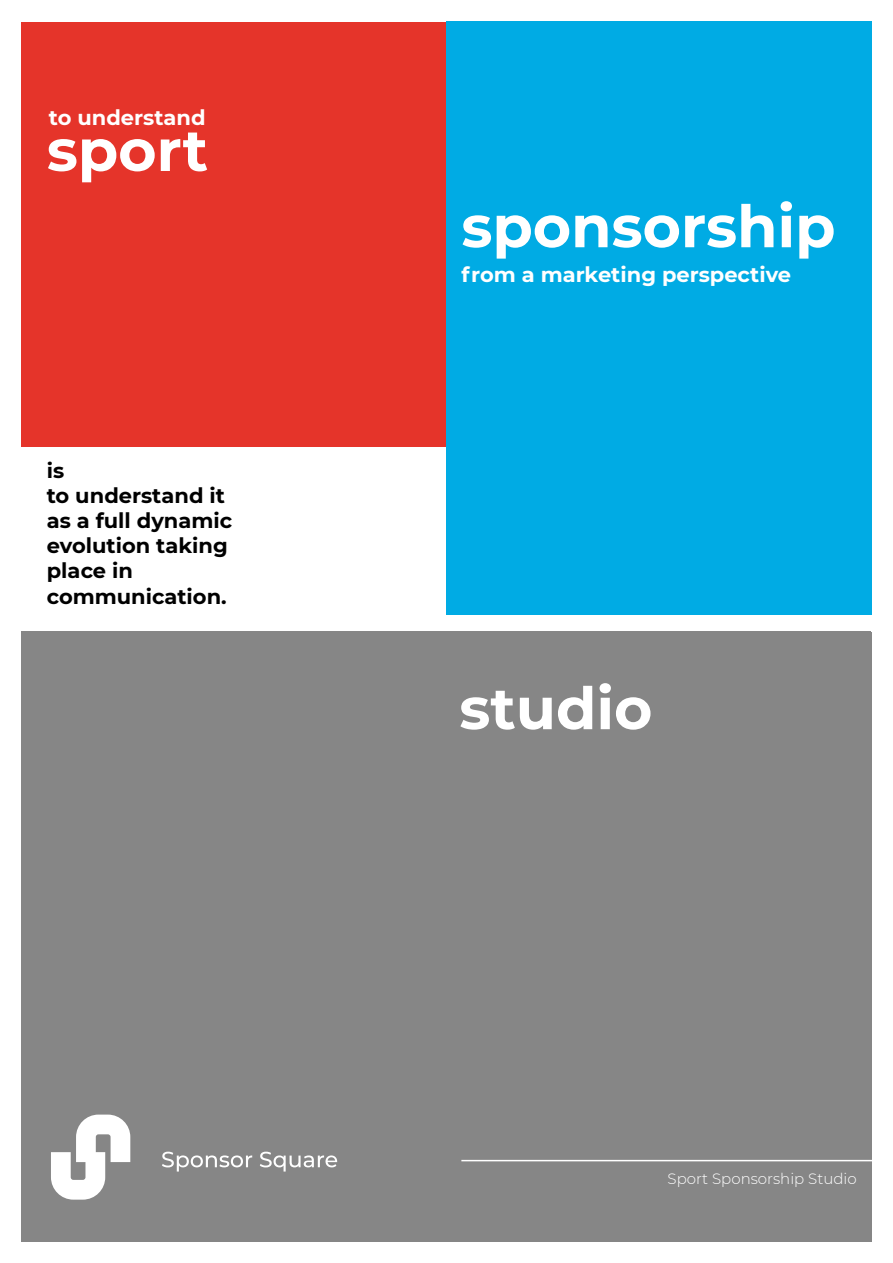
<style>
.page{position:relative;width:893px;height:1263px;background:#fff}
.page>*{position:absolute;margin:0;border:0;box-sizing:border-box;transform-origin:0 0}
.t1{font:700 58.5px "Montserrat";color:#fff}
.t2{font:700 21px/25.2px "Montserrat";color:#000}
.t3{font:700 21px "Montserrat";color:#fff}
.t4{font:300 15px "Montserrat";color:#fff}
</style>
<div class="page">
<div style="left:21px;top:631px;width:851px;height:611px;background:#868686"></div>
<div style="left:21px;top:21px;width:425px;height:425px;background:#e5342a"></div>
<svg style="left:162px;top:1152px;width:90px;height:19px"></svg>
<svg style="left:260px;top:1152px;width:77px;height:19px"></svg>
<svg style="left:51px;top:1114px;width:79px;height:85px"></svg>
<hr style="left:461px;top:1160px;width:413px;height:1px;background:#fff">
<div style="left:446px;top:21px;width:426px;height:593px;background:#00abe4"></div>
<p class="t3" style="left:49px;top:102px;width:158px">to understand</p>
<h1 class="t1" style="left:47px;top:108px;width:163px">sport</h1>
<p class="t2" style="left:47px;top:456px;width:187px">is<br>to understand it as a full dynamic evolution taking place in communication.</p>
<h1 class="t1" style="left:461px;top:184px;width:376px">sponsorship</h1>
<p class="t3" style="left:461px;top:260px;width:331px">from a marketing perspective</p>
<h1 class="t1" style="left:459px;top:666px;width:195px">studio</h1>
<p class="t4" style="left:668px;top:1169px;width:191px">Sport Sponsorship Studio</p>
</div>
